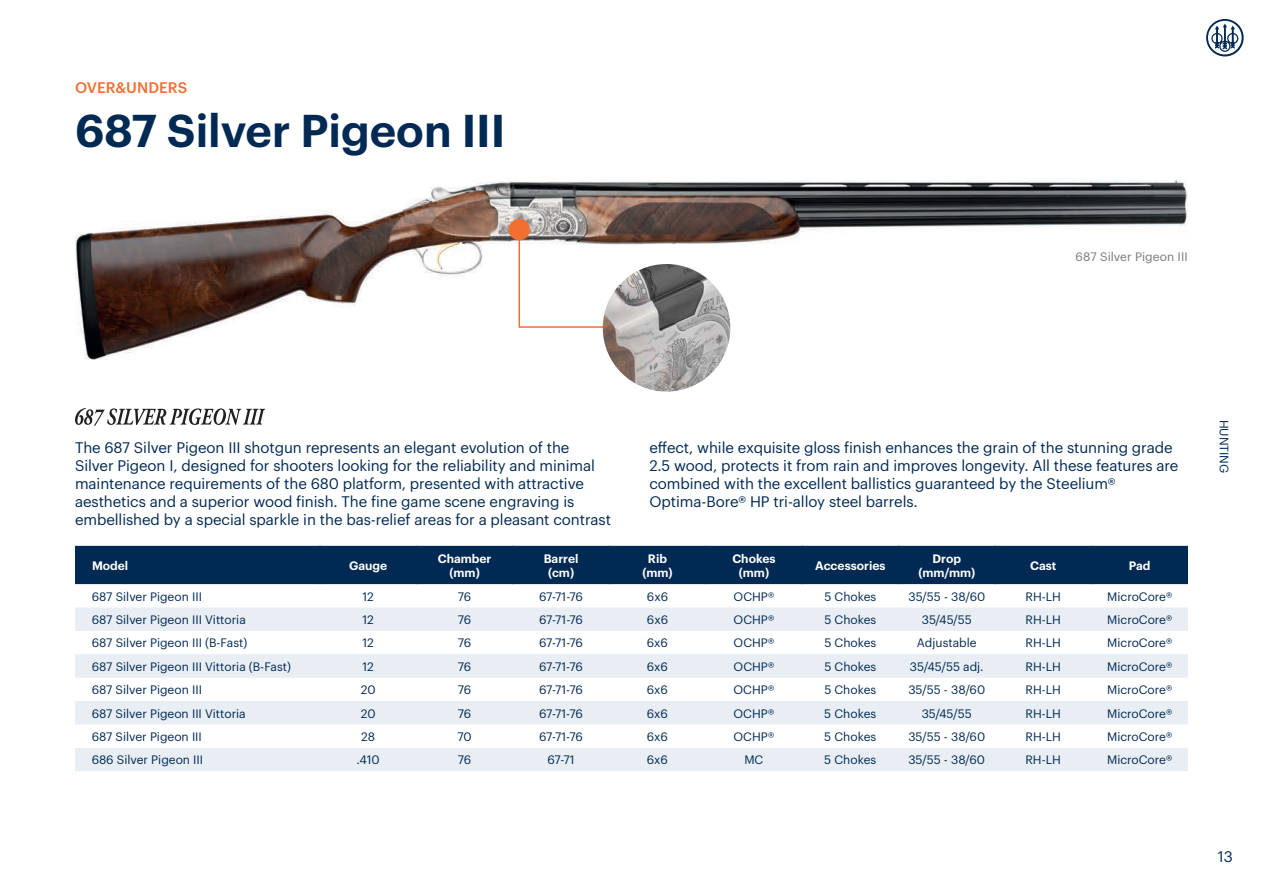
<style>
.page{position:relative;width:1263px;height:893px;background:#fff}
.page>*{position:absolute;margin:0;border:0;box-sizing:border-box;transform-origin:0 0}
.Chapter_opening{font:600 45px "Graphik";color:#002954}
.Body{font:15px/18px "Graphik";letter-spacing:-.005em;color:#002954}
.Chapter_opening-2{font:500 15px "Graphik";letter-spacing:.005em;color:#f36e31}
.t1{font:12px "Graphik";color:#002954}
.t2{font:600 12px/14.4px "Graphik";color:#fff;text-align:center}
.titoli_desc_fucili_pagg_dx{font:12px "Graphik";letter-spacing:.01em;color:#79777b}
</style>
<div class="page">
<svg style="left:1206px;top:19px;width:37px;height:37px"></svg>
<img style="left:75px;top:179px;width:1113px;height:197px">
<div style="left:75px;top:546px;width:1113px;height:38px;background:#002954"></div>
<svg style="left:75px;top:607px;width:1113px;height:164px;fill:#e8eef4"></svg>
<hr style="left:319px;top:546px;width:2px;height:38px;background:#002954">
<hr style="left:416px;top:546px;width:1px;height:38px;background:#002954">
<hr style="left:512px;top:546px;width:2px;height:38px;background:#002954">
<hr style="left:609px;top:546px;width:1px;height:38px;background:#002954">
<hr style="left:705px;top:546px;width:1px;height:38px;background:#002954">
<hr style="left:801px;top:546px;width:2px;height:38px;background:#002954">
<hr style="left:898px;top:546px;width:1px;height:38px;background:#002954">
<hr style="left:994px;top:546px;width:2px;height:38px;background:#002954">
<hr style="left:1091px;top:546px;width:1px;height:38px;background:#002954">
<svg style="left:75px;top:408px;width:190px;height:18px"></svg>
<div style="left:509px;top:219px;width:21px;height:21px;background:#f36e31;border-radius:50%"></div>
<svg style="left:518px;top:231px;width:90px;height:98px"></svg>
<img style="left:603px;top:264px;width:127px;height:128px;border-radius:64px">
<p class="Chapter_opening-2" style="left:75px;top:76px;width:114px">OVER&amp;UNDERS</p>
<p class="Chapter_opening" style="left:75px;top:96px;width:432px">687 Silver Pigeon III</p>
<p class="titoli_desc_fucili_pagg_dx" style="left:1075px;top:248px;width:114px">687 Silver Pigeon III</p>
<p class="Body" style="left:75px;top:437px;width:537px">The 687 Silver Pigeon III shotgun represents an elegant evolution of the Silver Pigeon I, designed for shooters looking for the reliability and minimal maintenance requirements of the 680 platform, presented with attractive aesthetics and a superior wood finish. The fine game scene engraving is embellished by a special sparkle in the bas-relief areas for a pleasant contrast</p>
<p class="Body" style="left:649px;top:437px;width:530px">effect, while exquisite gloss finish enhances the grain of the stunning grade 2.5 wood, protects it from rain and improves longevity. All these features are combined with the excellent ballistics guaranteed by the Steelium® Optima-Bore® HP tri-alloy steel barrels.</p>
<p class="t2" style="left:92px;top:557px;width:38px">Model</p>
<p class="t2" style="left:349px;top:557px;width:40px">Gauge</p>
<p class="t2" style="left:438px;top:550px;width:55px">Chamber (mm)</p>
<p class="t2" style="left:544px;top:550px;width:36px">Barrel (cm)</p>
<p class="t2" style="left:642px;top:550px;width:32px">Rib (mm)</p>
<p class="t2" style="left:732px;top:550px;width:45px">Chokes (mm)</p>
<p class="t2" style="left:815px;top:557px;width:72px">Accessories</p>
<p class="t2" style="left:918px;top:550px;width:58px">Drop (mm/mm)</p>
<p class="t2" style="left:1030px;top:557px;width:28px">Cast</p>
<p class="t2" style="left:1129px;top:557px;width:23px">Pad</p>
<p class="t1" style="left:92px;top:587px;width:112px">687 Silver Pigeon III</p>
<p class="t1" style="left:362px;top:587px;width:13px">12</p>
<p class="t1" style="left:458px;top:587px;width:15px">76</p>
<p class="t1" style="left:539px;top:587px;width:45px">67-71-76</p>
<p class="t1" style="left:647px;top:587px;width:23px">6x6</p>
<p class="t1" style="left:734px;top:587px;width:42px">OCHP®</p>
<p class="t1" style="left:824px;top:587px;width:53px">5 Chokes</p>
<p class="t1" style="left:908px;top:587px;width:78px">35/55 - 38/60</p>
<p class="t1" style="left:1025px;top:587px;width:37px">RH-LH</p>
<p class="t1" style="left:1107px;top:587px;width:67px">MicroCore®</p>
<p class="t1" style="left:92px;top:611px;width:155px">687 Silver Pigeon III Vittoria</p>
<p class="t1" style="left:362px;top:611px;width:13px">12</p>
<p class="t1" style="left:458px;top:611px;width:15px">76</p>
<p class="t1" style="left:539px;top:611px;width:45px">67-71-76</p>
<p class="t1" style="left:647px;top:611px;width:23px">6x6</p>
<p class="t1" style="left:734px;top:611px;width:42px">OCHP®</p>
<p class="t1" style="left:824px;top:611px;width:53px">5 Chokes</p>
<p class="t1" style="left:922px;top:611px;width:52px">35/45/55</p>
<p class="t1" style="left:1025px;top:611px;width:37px">RH-LH</p>
<p class="t1" style="left:1107px;top:611px;width:67px">MicroCore®</p>
<p class="t1" style="left:92px;top:634px;width:157px">687 Silver Pigeon III (B-Fast)</p>
<p class="t1" style="left:362px;top:634px;width:13px">12</p>
<p class="t1" style="left:458px;top:634px;width:15px">76</p>
<p class="t1" style="left:539px;top:634px;width:45px">67-71-76</p>
<p class="t1" style="left:647px;top:634px;width:23px">6x6</p>
<p class="t1" style="left:734px;top:634px;width:42px">OCHP®</p>
<p class="t1" style="left:824px;top:634px;width:53px">5 Chokes</p>
<p class="t1" style="left:917px;top:634px;width:61px">Adjustable</p>
<p class="t1" style="left:1025px;top:634px;width:37px">RH-LH</p>
<p class="t1" style="left:1107px;top:634px;width:67px">MicroCore®</p>
<p class="t1" style="left:92px;top:657px;width:201px">687 Silver Pigeon III Vittoria (B-Fast)</p>
<p class="t1" style="left:362px;top:657px;width:13px">12</p>
<p class="t1" style="left:458px;top:657px;width:15px">76</p>
<p class="t1" style="left:539px;top:657px;width:45px">67-71-76</p>
<p class="t1" style="left:647px;top:657px;width:23px">6x6</p>
<p class="t1" style="left:734px;top:657px;width:42px">OCHP®</p>
<p class="t1" style="left:824px;top:657px;width:53px">5 Chokes</p>
<p class="t1" style="left:910px;top:657px;width:75px">35/45/55 adj.</p>
<p class="t1" style="left:1025px;top:657px;width:37px">RH-LH</p>
<p class="t1" style="left:1107px;top:657px;width:67px">MicroCore®</p>
<p class="t1" style="left:92px;top:681px;width:112px">687 Silver Pigeon III</p>
<p class="t1" style="left:361px;top:681px;width:16px">20</p>
<p class="t1" style="left:458px;top:681px;width:15px">76</p>
<p class="t1" style="left:539px;top:681px;width:45px">67-71-76</p>
<p class="t1" style="left:647px;top:681px;width:23px">6x6</p>
<p class="t1" style="left:733px;top:681px;width:42px">OCHP®</p>
<p class="t1" style="left:824px;top:681px;width:53px">5 Chokes</p>
<p class="t1" style="left:908px;top:681px;width:78px">35/55 - 38/60</p>
<p class="t1" style="left:1025px;top:681px;width:37px">RH-LH</p>
<p class="t1" style="left:1107px;top:681px;width:67px">MicroCore®</p>
<p class="t1" style="left:92px;top:704px;width:155px">687 Silver Pigeon III Vittoria</p>
<p class="t1" style="left:361px;top:704px;width:16px">20</p>
<p class="t1" style="left:458px;top:704px;width:15px">76</p>
<p class="t1" style="left:539px;top:704px;width:45px">67-71-76</p>
<p class="t1" style="left:647px;top:704px;width:23px">6x6</p>
<p class="t1" style="left:733px;top:704px;width:42px">OCHP®</p>
<p class="t1" style="left:824px;top:704px;width:53px">5 Chokes</p>
<p class="t1" style="left:922px;top:704px;width:52px">35/45/55</p>
<p class="t1" style="left:1025px;top:704px;width:37px">RH-LH</p>
<p class="t1" style="left:1107px;top:704px;width:67px">MicroCore®</p>
<p class="t1" style="left:92px;top:728px;width:112px">687 Silver Pigeon III</p>
<p class="t1" style="left:361px;top:728px;width:15px">28</p>
<p class="t1" style="left:457px;top:728px;width:16px">70</p>
<p class="t1" style="left:539px;top:728px;width:45px">67-71-76</p>
<p class="t1" style="left:647px;top:728px;width:23px">6x6</p>
<p class="t1" style="left:733px;top:728px;width:42px">OCHP®</p>
<p class="t1" style="left:824px;top:728px;width:53px">5 Chokes</p>
<p class="t1" style="left:908px;top:728px;width:78px">35/55 - 38/60</p>
<p class="t1" style="left:1025px;top:728px;width:37px">RH-LH</p>
<p class="t1" style="left:1107px;top:728px;width:67px">MicroCore®</p>
<p class="t1" style="left:92px;top:751px;width:113px">686 Silver Pigeon III</p>
<p class="t1" style="left:356px;top:751px;width:25px">.410</p>
<p class="t1" style="left:458px;top:751px;width:15px">76</p>
<p class="t1" style="left:547px;top:751px;width:29px">67-71</p>
<p class="t1" style="left:647px;top:751px;width:23px">6x6</p>
<p class="t1" style="left:744px;top:751px;width:21px">MC</p>
<p class="t1" style="left:824px;top:751px;width:53px">5 Chokes</p>
<p class="t1" style="left:908px;top:751px;width:78px">35/55 - 38/60</p>
<p class="t1" style="left:1025px;top:751px;width:37px">RH-LH</p>
<p class="t1" style="left:1107px;top:751px;width:67px">MicroCore®</p>
<p class="t1" style="left:1233px;top:420px;width:55px;rotate:90deg">HUNTING</p>
<p class="Body" style="left:1218px;top:846px;width:17px">13</p>
</div>
